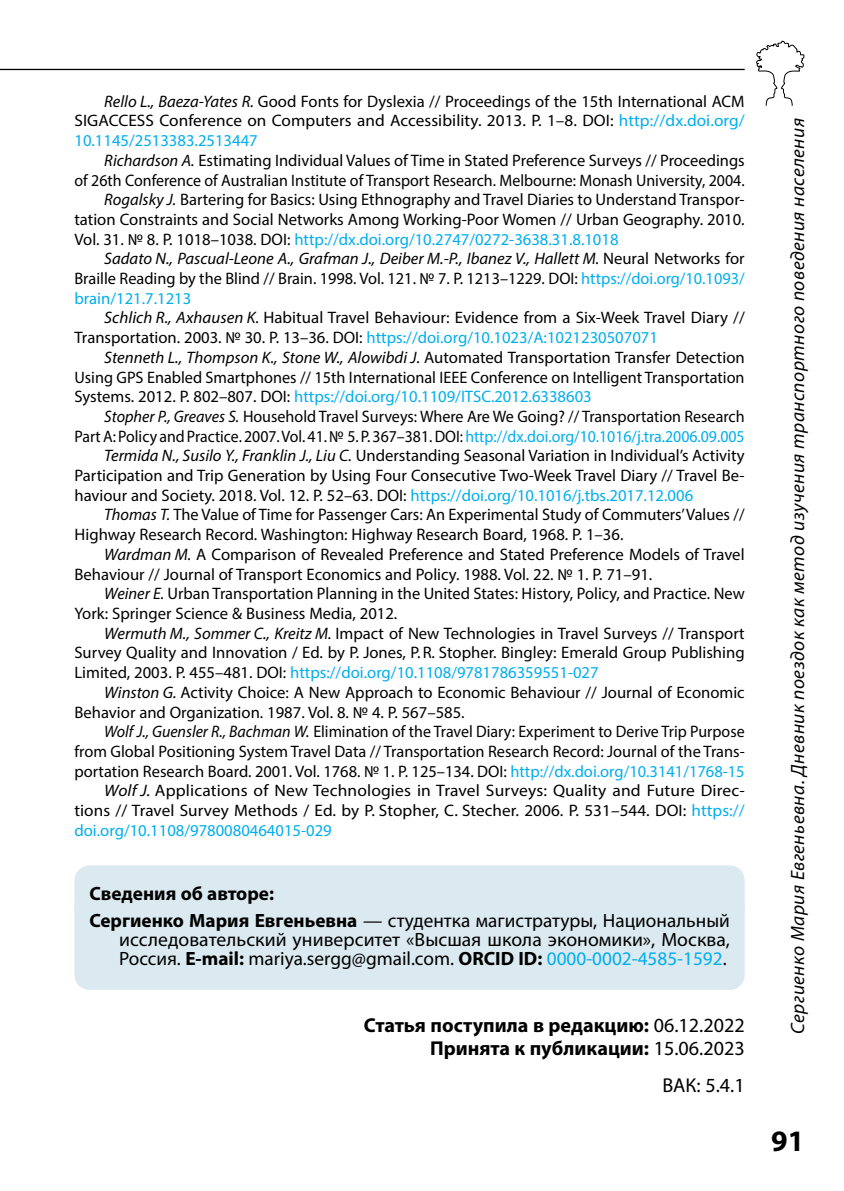
<style>
.page{position:relative;width:844px;height:1191px;background:#fff}
.page>*{position:absolute;margin:0;border:0;box-sizing:border-box;transform-origin:0 0}
.t1{font:700 29.75px "Myriad Pro";color:#000}
.t2{font:700 20.12px/22.4px "Myriad Pro";color:#000;text-align:right}
.t3{font:20.12px "Myriad Pro";color:#000}
.t4{font:19.25px/19.4px "Myriad Pro";letter-spacing:.005em;color:#000}
.t5{font:italic 19.25px "Myriad Pro";letter-spacing:.025em;color:#000}
.t6{font:700 19.25px/26.8px "Myriad Pro";color:#000}
.t7{font:16.62px/19.8px "Myriad Pro";color:#000;text-align:justify}
.t8{font:16.62px "Myriad Pro";color:#00aeef}
.t9{font:16.62px "Myriad Pro";color:#000;scale:.96 1}
.t10{font:italic 16.62px "Myriad Pro";color:#000}
.t11{font:16.62px "Myriad Pro";color:#000;scale:.95 1}
.t12{font:16.62px "Myriad Pro";color:#000;scale:1.05 1}
.s1{font-style:italic}
.s2{color:#00aeef}
.s3{color:#000}
.s4{font-style:normal}
.s5{font-weight:400}
.s6{font-weight:700}
</style>
<div class="page">
<hr style="left:0;top:69px;width:744px;height:1px;background:#000">
<svg style="left:756px;top:41px;width:48px;height:65px"></svg>
<div style="left:74px;top:865px;width:670px;height:59px;background:#dbe9f0;border-radius:15px"></div>
<div style="left:74px;top:892px;width:670px;height:98px;background:#dbe9f0;border-radius:15px"></div>
<p class="t7" style="left:74px;top:91px;width:671px;text-indent:30px"><span class="s1">Rello L., Baeza-Yates R.</span> Good Fonts for Dyslexia // Proceedings of the 15th International ACM SIGACCESS Conference on Computers and Accessibility. 2013. P. 1–8. DOI: <span class="s2">http://dx.doi.org/ 10.1145/2513383.2513447</span></p>
<p class="t7" style="left:104px;top:150px;width:641px"><span class="s1">Richardson A.</span> Estimating Individual Values of Time in Stated Preference Surveys // Proceedings</p>
<p class="t9" style="left:74px;top:170px;width:699px">of 26th Conference of Australian Institute of Transport Research. Melbourne: Monash University, 2004.</p>
<p class="t7" style="left:104px;top:189px;width:641px"><span class="s1">Rogalsky J.</span> Bartering for Basics: Using Ethnography and Travel Diaries to Understand Transpor-</p>
<p class="t7" style="left:74px;top:209px;width:671px">tation Constraints and Social Networks Among Working-Poor Women // Urban Geography. 2010.</p>
<p class="t8" style="left:74px;top:229px;width:545px"><span class="s3">Vol. 31. № 8. P. 1018–1038. DOI:</span> http://dx.doi.org/10.2747/0272-3638.31.8.1018</p>
<p class="t10" style="left:104px;top:248px;width:641px">Sadato N., Pascual-Leone A., Grafman J., Deiber M.-P., Ibanez V., Hallett M. <span class="s4">Neural Networks for</span></p>
<p class="t7" style="left:74px;top:268px;width:671px">Braille Reading by the Blind // Brain. 1998. Vol. 121. № 7. P. 1213–1229. DOI: <span class="s2">https://doi.org/10.1093/</span></p>
<p class="t8" style="left:74px;top:288px;width:118px">brain/121.7.1213</p>
<p class="t7" style="left:104px;top:308px;width:642px"><span class="s1">Schlich R., Axhausen K.</span> Habitual Travel Behaviour: Evidence from a Six-Week Travel Diary //</p>
<p class="t8" style="left:74px;top:327px;width:585px"><span class="s3">Transportation. 2003. № 30. P. 13–36. DOI:</span> https://doi.org/10.1023/A:1021230507071</p>
<p class="t10" style="left:104px;top:347px;width:642px">Stenneth L., Thompson K., Stone W., Alowibdi J. <span class="s4">Automated Transportation Transfer Detection</span></p>
<p class="t7" style="left:74px;top:367px;width:671px">Using GPS Enabled Smartphones // 15th International IEEE Conference on Intelligent Transportation</p>
<p class="t8" style="left:74px;top:386px;width:518px"><span class="s3">Systems. 2012. P. 802–807. DOI:</span> https://doi.org/10.1109/ITSC.2012.6338603</p>
<p class="t7" style="left:104px;top:406px;width:641px"><span class="s1">Stopher P., Greaves S.</span> Household Travel Surveys: Where Are We Going? // Transportation Research</p>
<p class="t11" style="left:74px;top:426px;width:706px">Part A: Policy and Practice. 2007. Vol. 41. № 5. P. 367–381. DOI: <span class="s2">http://dx.doi.org/10.1016/j.tra.2006.09.005</span></p>
<p class="t7" style="left:104px;top:445px;width:641px"><span class="s1">Termida N., Susilo Y., Franklin J., Liu C.</span> Understanding Seasonal Variation in Individual’s Activity</p>
<p class="t7" style="left:74px;top:465px;width:671px">Participation and Trip Generation by Using Four Consecutive Two-Week Travel Diary // Travel Be-</p>
<p class="t7" style="left:74px;top:485px;width:620px">haviour and Society. 2018. Vol. 12. P. 52–63. DOI: <span class="s2">https://doi.org/10.1016/j.tbs.2017.12.006</span></p>
<p class="t7" style="left:104px;top:505px;width:641px"><span class="s1">Thomas T.</span> The Value of Time for Passenger Cars: An Experimental Study of Commuters’ Values //</p>
<p class="t7" style="left:74px;top:524px;width:550px">Highway Research Record. Washington: Highway Research Board, 1968. P. 1–36.</p>
<p class="t7" style="left:104px;top:544px;width:641px"><span class="s1">Wardman M.</span> A Comparison of Revealed Preference and Stated Preference Models of Travel</p>
<p class="t7" style="left:74px;top:564px;width:579px">Behaviour // Journal of Transport Economics and Policy. 1988. Vol. 22. № 1. P. 71–91.</p>
<p class="t7" style="left:104px;top:583px;width:641px"><span class="s1">Weiner E.</span> Urban Transportation Planning in the United States: History, Policy, and Practice. New</p>
<p class="t7" style="left:74px;top:603px;width:324px">York: Springer Science &amp; Business Media, 2012.</p>
<p class="t7" style="left:104px;top:623px;width:641px"><span class="s1">Wermuth M., Sommer C., Kreitz M.</span> Impact of New Technologies in Travel Surveys // Transport</p>
<p class="t7" style="left:74px;top:642px;width:671px">Survey Quality and Innovation / Ed. by P. Jones, P.R. Stopher. Bingley: Emerald Group Publishing</p>
<p class="t8" style="left:74px;top:662px;width:525px"><span class="s3">Limited, 2003. P. 455–481. DOI:</span> https://doi.org/10.1108/9781786359551-027</p>
<p class="t7" style="left:104px;top:682px;width:641px"><span class="s1">Winston G.</span> Activity Choice: A New Approach to Economic Behaviour // Journal of Economic</p>
<p class="t7" style="left:74px;top:702px;width:391px">Behavior and Organization. 1987. Vol. 8. № 4. P. 567–585.</p>
<p class="t9" style="left:104px;top:721px;width:668px"><span class="s1">Wolf J., Guensler R., Bachman W.</span> Elimination of the Travel Diary: Experiment to Derive Trip Purpose</p>
<p class="t7" style="left:74px;top:741px;width:671px">from Global Positioning System Travel Data // Transportation Research Record: Journal of the Trans-</p>
<p class="t7" style="left:74px;top:761px;width:671px">portation Research Board. 2001. Vol. 1768. № 1. P. 125–134. DOI: <span class="s2">http://dx.doi.org/10.3141/1768-15</span></p>
<p class="t12" style="left:104px;top:780px;width:611px"><span class="s1">Wolf J.</span> Applications of New Technologies in Travel Surveys: Quality and Future Direc-</p>
<p class="t7" style="left:74px;top:800px;width:671px">tions // Travel Survey Methods / Ed. by P. Stopher, C. Stecher. 2006. P. 531–544. DOI: <span class="s2">https://</span></p>
<p class="t8" style="left:74px;top:820px;width:259px">doi.org/10.1108/9780080464015-029</p>
<p class="t6" style="left:89px;top:879px;width:641px">Сведения об авторе:<br>Сергиенко Мария Евгеньевна <span class="s5">— студентка магистратуры, Национальный</span></p>
<p class="t4" style="left:119px;top:929px;width:612px">исследовательский университет «Высшая школа экономики», Москва,<br>Россия. <span class="s6">E-mail:</span> mariya.sergg@gmail.com. <span class="s6">ORCID ID:</span> <span class="s2">0000-0002-4585-1592</span>.</p>
<p class="t2" style="left:364px;top:1013px;width:382px">Статья поступила в редакцию: <span class="s5">06.12.2022<br></span>Принята к публикации: <span class="s5">15.06.2023</span></p>
<p class="t3" style="left:662px;top:1072px;width:84px">ВАК: 5.4.1</p>
<p class="t5" style="left:785px;top:1033px;width:917px;rotate:-90deg">Сергиенко Мария Евгеньевна. Дневник поездок как метод изучения транспортного поведения населения</p>
<h1 class="t1" style="left:771px;top:1121px;width:35px">91</h1>
</div>
